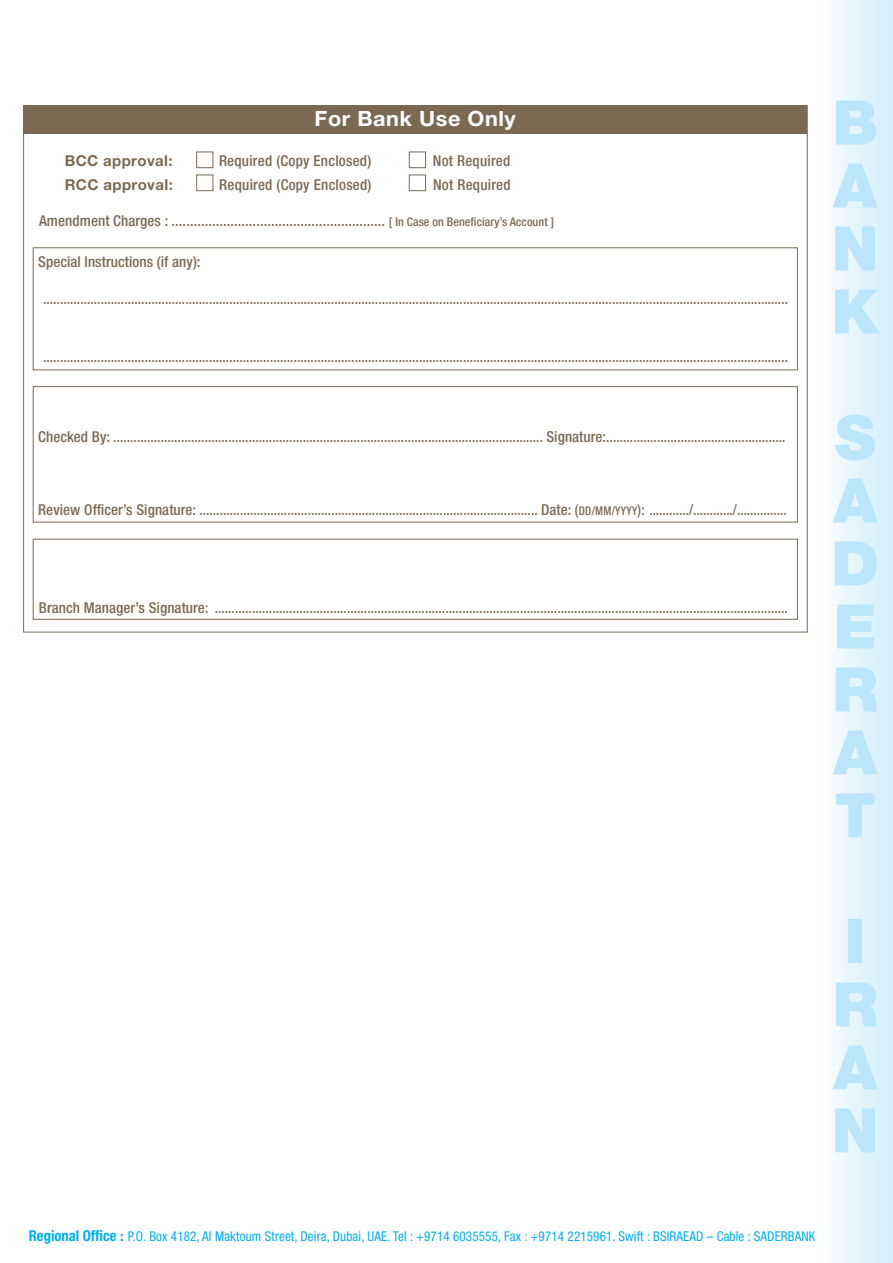
<style>
.page{position:relative;width:893px;height:1263px;background:#fff}
.page>*{position:absolute;margin:0;border:0;box-sizing:border-box;transform-origin:0 0}
.t1{font:900 61.5px/63px "Helvetica Neue LT Pro";color:#bbe5fa;text-align:justify}
.t2{font:700 21px "Helvetica Neue LT Pro";letter-spacing:.025em;color:#fff}
.t3{font:500 condensed 15px "Helvetica Neue LT Pro";letter-spacing:.005em;color:#7c6954}
.t4{font:500 condensed 15px "Helvetica Neue LT Pro";letter-spacing:.005em;color:#7c6954;scale:.92 1}
.t5{font:700 15px "Helvetica Neue LT Pro";letter-spacing:.025em;color:#7c6954}
.t6{font:condensed 13.5px "Helvetica Neue LT Pro";letter-spacing:.01em;color:#00afef}
.s1{font-size:12px}
.s2{font-weight:700;font-size:15px}
.s3{font-weight:700;font-stretch:normal}
</style>
<div class="page">
<div style="left:821px;top:0;width:72px;height:1263px;background:linear-gradient(to right,#f9fdfe,#d3effb)"></div>
<div style="left:24px;top:105px;width:783px;height:28px;background:#7c6954"></div>
<div style="left:33px;top:386px;width:765px;height:136px;border:1px solid #7c6954"></div>
<div style="left:33px;top:539px;width:765px;height:81px;border:1px solid #7c6954"></div>
<div style="left:33px;top:247px;width:765px;height:123px;border:1px solid #7c6954"></div>
<div style="left:196px;top:152px;width:17px;height:16px;border:1px solid #7c6954"></div>
<div style="left:409px;top:152px;width:17px;height:16px;border:1px solid #7c6954"></div>
<div style="left:196px;top:175px;width:17px;height:16px;border:1px solid #7c6954"></div>
<div style="left:409px;top:175px;width:17px;height:16px;border:1px solid #7c6954"></div>
<h2 class="t2" style="left:315px;top:105px;width:203px">For Bank Use Only</h2>
<p class="t5" style="left:65px;top:151px;width:109px">BCC approval:</p>
<p class="t3" style="left:219px;top:152px;width:154px">Required (Copy Enclosed)</p>
<p class="t3" style="left:433px;top:152px;width:79px">Not Required</p>
<p class="t5" style="left:65px;top:175px;width:110px">RCC approval:</p>
<p class="t3" style="left:219px;top:176px;width:154px">Required (Copy Enclosed)</p>
<p class="t3" style="left:433px;top:176px;width:79px">Not Required</p>
<p class="t3" style="left:39px;top:212px;width:516px">Amendment Charges : .......................................................... <span class="s1">[ In Case on Beneficiary’s Account ]</span></p>
<p class="t3" style="left:38px;top:253px;width:164px">Special Instructions (if any):</p>
<p class="t4" style="left:43px;top:289px;width:811px">............................................................................................................................................................................................................................</p>
<p class="t4" style="left:43px;top:348px;width:811px">............................................................................................................................................................................................................................</p>
<p class="t3" style="left:38px;top:428px;width:749px">Checked By: ............................................................................................................................... Signature:.....................................................</p>
<p class="t3" style="left:38px;top:501px;width:750px">Review Officer’s Signature: .................................................................................................... Date: (<span class="s1">DD/MM/YYYY</span>): ............/............/...............</p>
<p class="t3" style="left:39px;top:598px;width:750px">Branch Manager’s Signature: .........................................................................................................................................................................</p>
<h1 class="t1" style="left:831px;top:91px;width:49px">B A N K</h1>
<h1 class="t1" style="left:831px;top:406px;width:49px">S A D E R A T</h1>
<h1 class="t1" style="left:832px;top:910px;width:48px;text-align:left">I<br>R<br>A<br>N</h1>
<p class="t6" style="left:29px;top:1228px;width:788px"><span class="s2">Regional Office</span> <span class="s3">:</span> P.O. Box 4182, Al Maktoum Street, Deira, Dubai, UAE. Tel : +9714 6035555, Fax : +9714 2215961. Swift : BSIRAEAD – Cable : SADERBANK</p>
</div>
